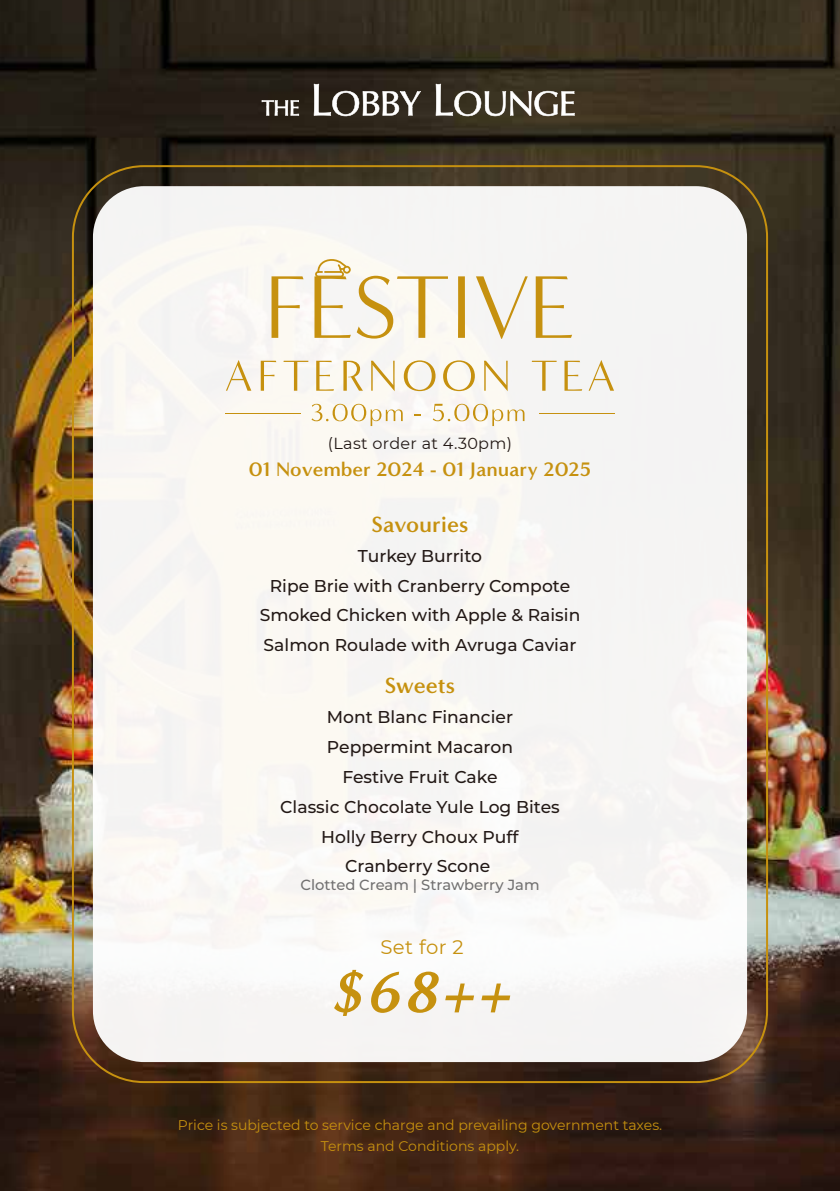
<style>
.page{position:relative;width:840px;height:1191px;background:#fff}
.page>*{position:absolute;margin:0;border:0;box-sizing:border-box;transform-origin:0 0}
.t1{font:italic 700 59px "Minerva Modern";color:#c6910f}
.t2{font:700 22.6px "Minerva Modern";color:#c6910f}
.t3{font:700 20px "Minerva Modern";color:#c6910f}
.t4{font:19.6px "Montserrat";letter-spacing:.02em;color:#c6910f}
.t5{font:500 17.2px/29.8px "Montserrat";color:#231916;text-align:center}
.t6{font:16px "Montserrat";letter-spacing:.02em;color:#231916}
.t7{font:500 14.6px "Montserrat";color:#727171}
.t8{font:14px/20.8px "Montserrat";color:#c6910f;text-align:center}
</style>
<div class="page">
<img style="left:0;top:0;width:839px;height:1191px">
<div style="left:93px;top:186px;width:653px;height:876px;background:#f6f5f3;border-radius:51px"></div>
<svg style="left:435px;top:84px;width:139px;height:32px"></svg>
<svg style="left:313px;top:84px;width:108px;height:32px"></svg>
<svg style="left:261px;top:100px;width:38px;height:16px"></svg>
<svg style="left:271px;top:276px;width:32px;height:62px"></svg>
<svg style="left:356px;top:276px;width:91px;height:62px"></svg>
<svg style="left:458px;top:276px;width:6px;height:62px"></svg>
<svg style="left:476px;top:276px;width:51px;height:63px"></svg>
<svg style="left:535px;top:276px;width:36px;height:62px"></svg>
<svg style="left:226px;top:360px;width:25px;height:31px"></svg>
<svg style="left:260px;top:361px;width:16px;height:30px"></svg>
<svg style="left:283px;top:361px;width:25px;height:30px"></svg>
<svg style="left:316px;top:361px;width:18px;height:30px"></svg>
<svg style="left:343px;top:361px;width:20px;height:30px"></svg>
<svg style="left:371px;top:361px;width:23px;height:30px"></svg>
<svg style="left:403px;top:360px;width:32px;height:31px"></svg>
<svg style="left:443px;top:360px;width:31px;height:31px"></svg>
<svg style="left:484px;top:361px;width:23px;height:30px"></svg>
<svg style="left:531px;top:361px;width:25px;height:30px"></svg>
<svg style="left:564px;top:361px;width:18px;height:30px"></svg>
<svg style="left:588px;top:360px;width:25px;height:31px"></svg>
<svg style="left:314px;top:259px;width:36px;height:79px"></svg>
<hr style="left:539px;top:413px;width:75px;height:1px;background:#c6910f">
<hr style="left:225px;top:413px;width:75px;height:1px;background:#c6910f">
<svg style="left:311px;top:404px;width:91px;height:22px"></svg>
<svg style="left:414px;top:414px;width:7px;height:2px"></svg>
<svg style="left:433px;top:404px;width:91px;height:22px"></svg>
<p class="t6" style="left:328px;top:432px;width:185px">(Last order at 4.30pm)</p>
<p class="t3" style="left:249px;top:457px;width:343px">01 November 2024 - 01 January 2025</p>
<h2 class="t2" style="left:371px;top:510px;width:99px">Savouries</h2>
<p class="t5" style="left:259px;top:540px;width:322px">Turkey Burrito<br>Ripe Brie with Cranberry Compote<br>Smoked Chicken with Apple &amp; Raisin<br>Salmon Roulade with Avruga Caviar</p>
<h2 class="t2" style="left:384px;top:672px;width:72px">Sweets</h2>
<p class="t5" style="left:280px;top:701px;width:281px">Mont Blanc Financier<br>Peppermint Macaron<br>Festive Fruit Cake<br>Classic Chocolate Yule Log Bites<br>Holly Berry Choux Puff<br>Cranberry Scone</p>
<p class="t7" style="left:300px;top:875px;width:240px">Clotted Cream | Strawberry Jam</p>
<p class="t4" style="left:380px;top:933px;width:85px">Set for 2</p>
<h1 class="t1" style="left:332px;top:957px;width:180px">$68++</h1>
<p class="t8" style="left:178px;top:1114px;width:485px">Price is subjected to service charge and prevailing government taxes.<br>Terms and Conditions apply.</p>
</div>
